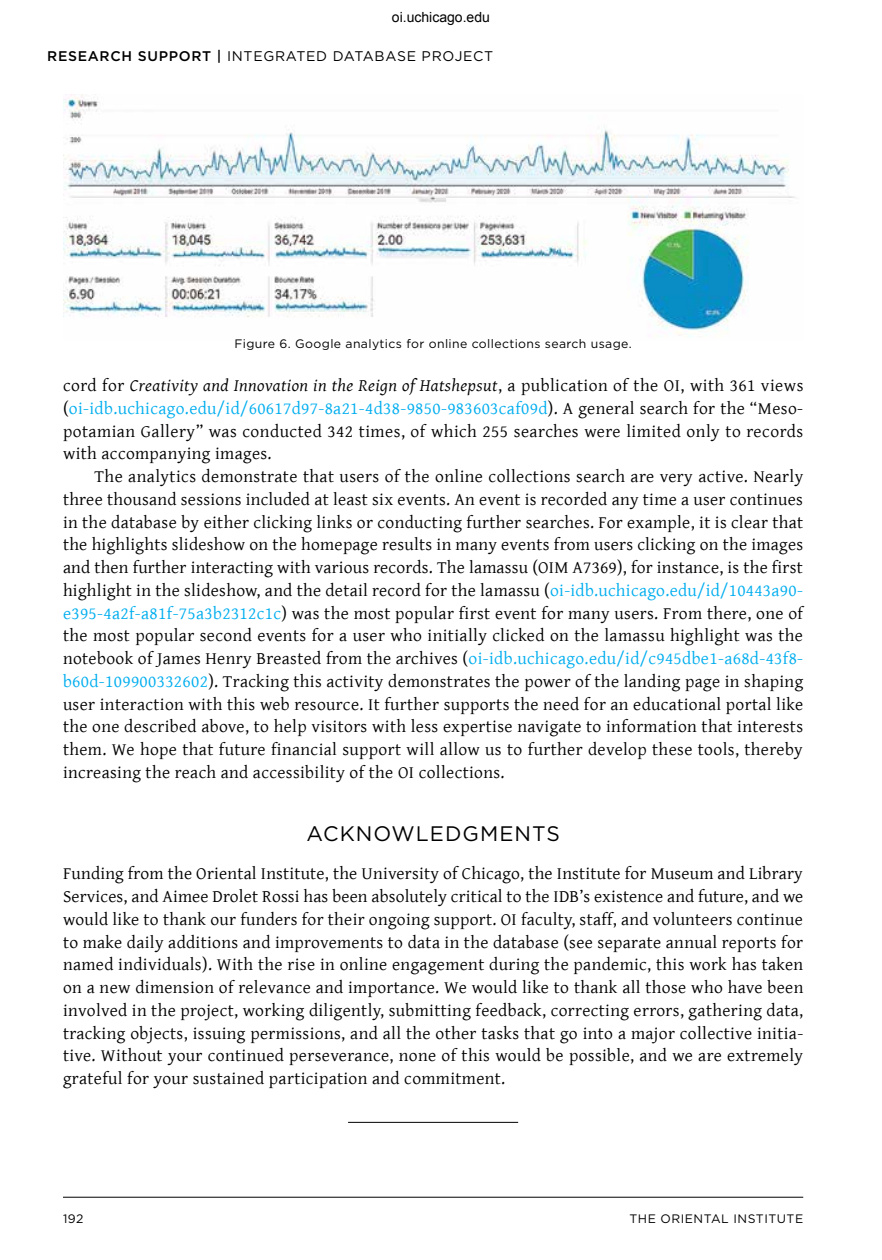
<style>
.page{position:relative;width:882px;height:1260px;background:#fff}
.page>*{position:absolute;margin:0;border:0;box-sizing:border-box;transform-origin:0 0}
.t1{font:21px "Gotham";letter-spacing:.05em;color:#000}
.t2{font:17.5px/22.8px "Gentium Plus";letter-spacing:.02em;color:#000;text-align:justify}
.t3{font:14px "Gotham";letter-spacing:.05em;color:#000}
.t4{font:14px "Arial";color:#000}
.t5{font:12.25px "Gotham";letter-spacing:.03em;color:#000}
.s1{font-weight:500}
.s2{font-style:italic}
.s3{color:#00aeef}
</style>
<div class="page">
<hr style="left:63px;top:1197px;width:740px;height:1px;background:#000">
<hr style="left:348px;top:1122px;width:170px;height:1px;background:#000">
<img style="left:63px;top:95px;width:733px;height:242px">
<p class="t4" style="left:392px;top:8px;width:100px">oi.uchicago.edu</p>
<p class="t3" style="left:47px;top:47px;width:448px"><span class="s1">RESEARCH SUPPORT |</span> INTEGRATED DATABASE PROJECT</p>
<p class="t5" style="left:234px;top:336px;width:399px">Figure 6. Google analytics for online collections search usage.</p>
<p class="t2" style="left:63px;top:373px;width:742px">cord for <span class="s2">Creativity and Innovation in the Reign of Hatshepsut</span>, a publication of the OI, with 361 views (<span class="s3">oi-idb.uchicago.edu/id/60617d97-8a21-4d38-9850-983603caf09d</span>). A general search for the “Meso&shy;potamian Gallery” was conducted 342 times, of which 255 searches were limited only to records with accompanying images.</p>
<p class="t2" style="left:63px;top:464px;width:742px;text-indent:32px">The analytics demonstrate that users of the online collections search are very active. Nearly three thousand sessions included at least six events. An event is recorded any time a user continues in the database by either clicking links or conducting further searches. For example, it is clear that the highlights slideshow on the homepage results in many events from users clicking on the images and then further interacting with various records. The lamassu (OIM A7369), for instance, is the first highlight in the slideshow, and the detail record for the lamassu (<span class="s3">oi-idb.uchicago.edu/id/10443a90- e395-4a2f-a81f-75a3b2312c1c</span>) was the most popular first event for many users. From there, one of the most popular second events for a user who initially clicked on the lamassu highlight was the notebook of James Henry Breasted from the archives (<span class="s3">oi-idb.uchicago.edu/id/c945dbe1-a68d-43f8- b60d-109900332602</span>). Tracking this activity demonstrates the power of the landing page in shaping user interaction with this web resource. It further supports the need for an educational portal like the one described above, to help visitors with less expertise navigate to information that interests them. We hope that future financial support will allow us to further develop these tools, thereby increasing the reach and accessibility of the OI collections.</p>
<p class="t1" style="left:306px;top:820px;width:255px">ACKNOWLEDGMENTS</p>
<p class="t2" style="left:63px;top:861px;width:742px">Funding from the Oriental Institute, the University of Chicago, the Institute for Museum and Library Services, and Aimee Drolet Rossi has been absolutely critical to the IDB’s existence and future, and we would like to thank our funders for their ongoing support. OI faculty, staff, and volunteers continue to make daily additions and improvements to data in the database (see separate annual reports for named individuals). With the rise in online engagement during the pandemic, this work has taken on a new dimension of relevance and importance. We would like to thank all those who have been involved in the project, working diligently, submitting feedback, correcting errors, gathering data, tracking objects, issuing permissions, and all the other tasks that go into a major collective initia&shy;tive. Without your continued perseverance, none of this would be possible, and we are extremely grateful for your sustained participation and commitment.</p>
<p class="t5" style="left:63px;top:1211px;width:22px">192</p>
<p class="t5" style="left:630px;top:1211px;width:175px">THE ORIENTAL INSTITUTE</p>
</div>
